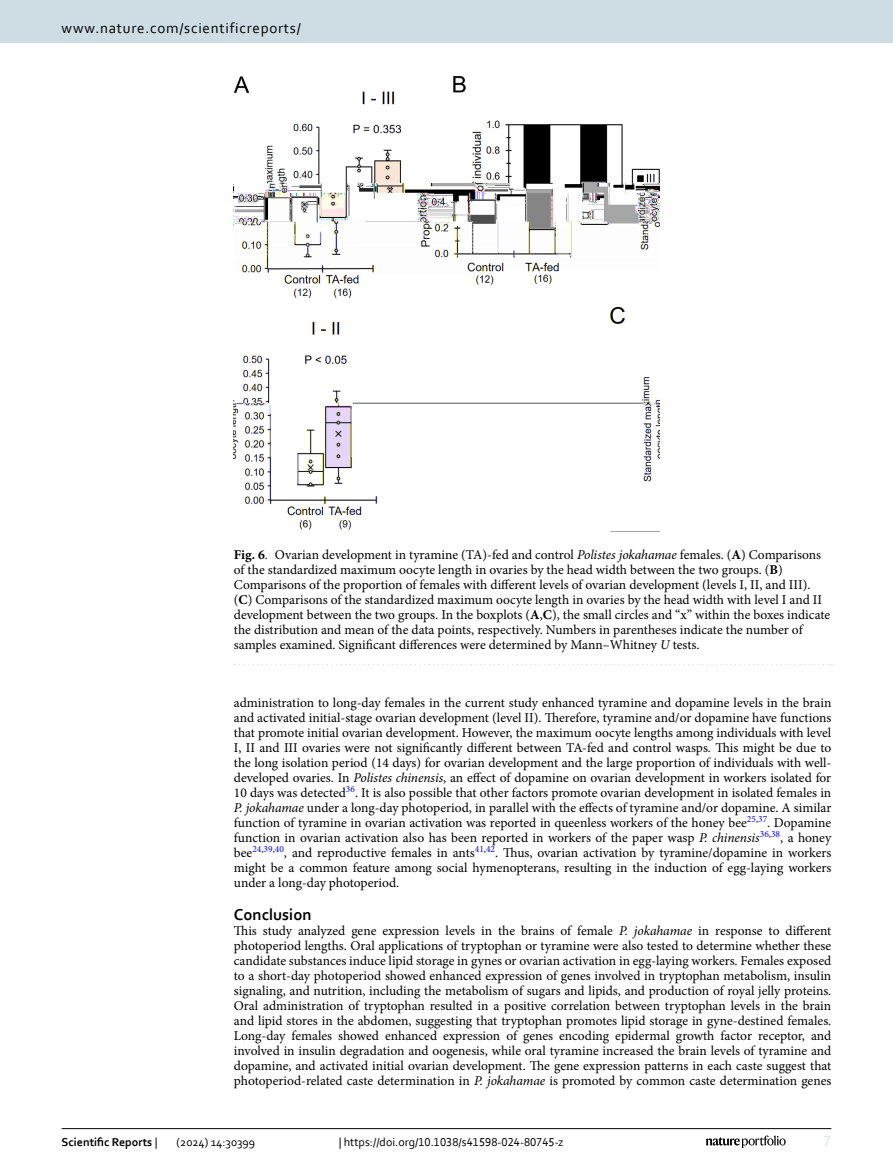
<style>
.page{position:relative;width:893px;height:1174px;background:#fff}
.page>*{position:absolute;margin:0;border:0;box-sizing:border-box;transform-origin:0 0}
.Head_1{font:700 16.5px "Corbel";color:#000}
.t1{font:15px "Corbel";letter-spacing:.05em;color:#000}
.t2{font:15px "Corbel";color:#d9e4eb}
.Body_Text_Indent{font:13.5px/15px "Minion Pro";color:#000;text-align:justify}
.Body_Text{font:13.5px/15px "Minion Pro";letter-spacing:-.005em;color:#000;text-align:justify}
.Figure_Caption{font:13.5px/15px "Minion Pro";color:#000}
.t3{font:12px "Corbel";color:#000}
.t4{font:700 12px "Corbel";color:#000}
.s1{font-weight:700}
.s2{font-style:italic}
.s3{font-weight:400}
</style>
<div class="page">
<img style="left:234px;top:76px;width:425px;height:454px">
<svg style="left:235px;top:663px;width:597px;height:2px"></svg>
<hr style="left:62px;top:1128px;width:769px;height:1px;background:#000">
<svg style="left:706px;top:1135px;width:80px;height:12px"></svg>
<div style="left:0;top:0;width:893px;height:43px;background:#cedde4"></div>
<p class="t1" style="left:62px;top:18px;width:241px">www.nature.com/scientificreports/</p>
<p class="Figure_Caption" style="left:234px;top:547px;width:598px"><span class="s1">Fig. 6</span>. Ovarian development in tyramine (TA)-fed and control <span class="s2">Polistes jokahamae</span> females. (<span class="s1">A</span>) Comparisons of the standardized maximum oocyte length in ovaries by the head width between the two groups. (<span class="s1">B</span>)<br>Comparisons of the proportion of females with different levels of ovarian development (levels I, II, and III). (<span class="s1">C</span>) Comparisons of the standardized maximum oocyte length in ovaries by the head width with level I and II development between the two groups. In the boxplots (<span class="s1">A</span>,<span class="s1">C</span>), the small circles and “x” within the boxes indicate the distribution and mean of the data points, respectively. Numbers in parentheses indicate the number of samples examined. Significant differences were determined by Mann–Whitney <span class="s2">U</span> tests.</p>
<p class="Body_Text_Indent" style="left:234px;top:695px;width:599px">administration to long-day females in the current study enhanced tyramine and dopamine levels in the brain and activated initial-stage ovarian development (level II). Therefore, tyramine and/or dopamine have functions that promote initial ovarian development. However, the maximum oocyte lengths among individuals with level I, II and III ovaries were not significantly different between TA-fed and control wasps. This might be due to the long isolation period (14 days) for ovarian development and the large proportion of individuals with well&shy;developed ovaries. In <span class="s2">Polistes chinensis</span>, an effect of dopamine on ovarian development in workers isolated for 10 days was detected<sup>36</sup>. It is also possible that other factors promote ovarian development in isolated females in <span class="s2">P. jokahamae</span> under a long-day photoperiod, in parallel with the effects of tyramine and/or dopamine. A similar function of tyramine in ovarian activation was reported in queenless workers of the honey bee<sup>25</sup><sup>,</sup><sup>37</sup>. Dopamine function in ovarian activation also has been reported in workers of the paper wasp <span class="s2">P. chinensis</span><sup>36</sup><sup>,</sup><sup>38</sup>, a honey bee<sup>24</sup><sup>,</sup><sup>39</sup><sup>,</sup><sup>40</sup>, and reproductive females in ants<sup>41</sup><sup>,</sup><sup>42</sup>. Thus, ovarian activation by tyramine/dopamine in workers might be a common feature among social hymenopterans, resulting in the induction of egg-laying workers under a long-day photoperiod.</p>
<p class="Head_1" style="left:234px;top:904px;width:79px">Conclusion</p>
<p class="Body_Text" style="left:234px;top:923px;width:599px">This study analyzed gene expression levels in the brains of female <span class="s2">P. jokahamae</span> in response to different photoperiod lengths. Oral applications of tryptophan or tyramine were also tested to determine whether these candidate substances induce lipid storage in gynes or ovarian activation in egg-laying workers. Females exposed to a short-day photoperiod showed enhanced expression of genes involved in tryptophan metabolism, insulin signaling, and nutrition, including the metabolism of sugars and lipids, and production of royal jelly proteins.<br>Oral administration of tryptophan resulted in a positive correlation between tryptophan levels in the brain and lipid stores in the abdomen, suggesting that tryptophan promotes lipid storage in gyne-destined females.<br>Long-day females showed enhanced expression of genes encoding epidermal growth factor receptor, and involved in insulin degradation and oogenesis, while oral tyramine increased the brain levels of tyramine and dopamine, and activated initial ovarian development. The gene expression patterns in each caste suggest that photoperiod-related caste determination in <span class="s2">P. jokahamae</span> is promoted by common caste determination genes</p>
<p class="t4" style="left:62px;top:1134px;width:97px">Scientific Reports <span class="s3">|</span></p>
<p class="t3" style="left:177px;top:1134px;width:80px">(2024) 14:30399</p>
<p class="t3" style="left:339px;top:1134px;width:226px">| https://doi.org/10.1038/s41598-024-80745-z</p>
<p class="t2" style="left:824px;top:1132px;width:9px">7</p>
</div>
